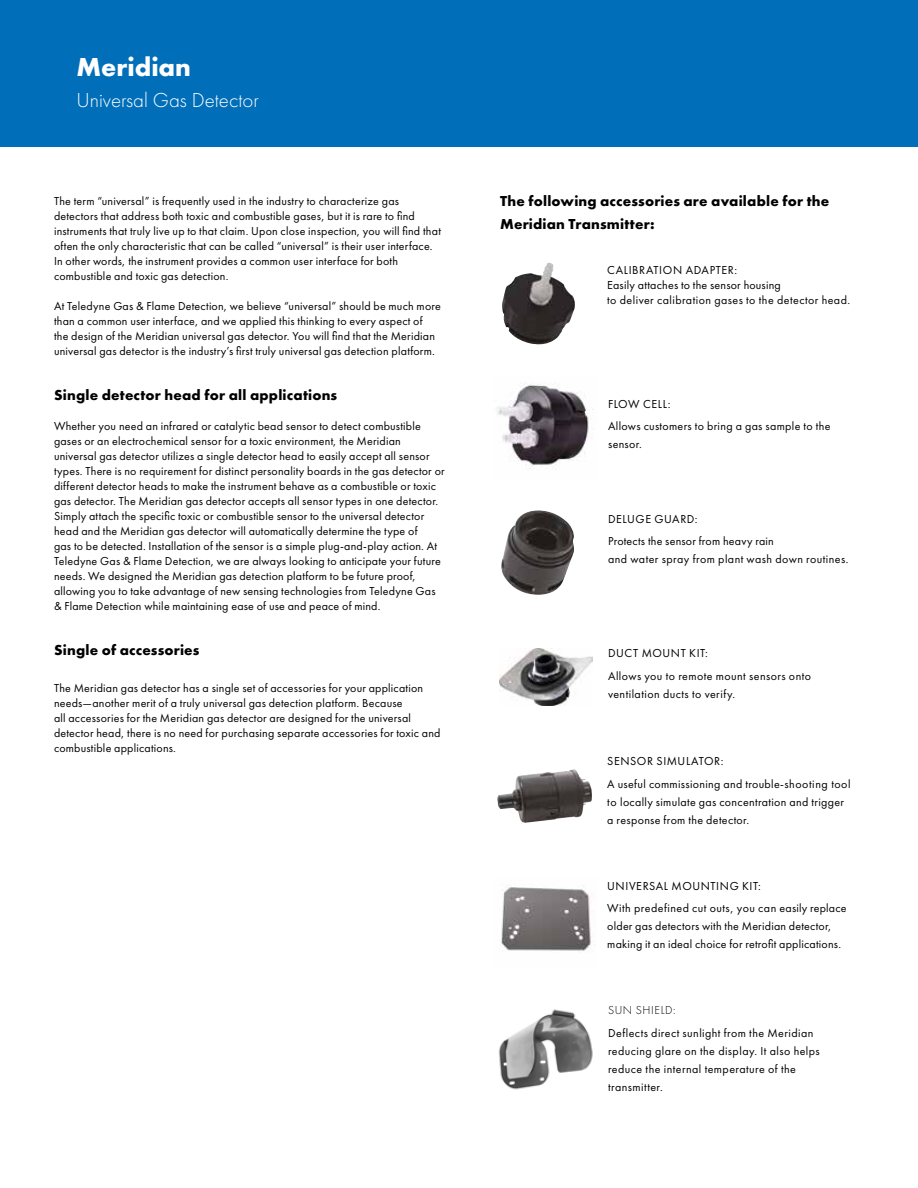
<style>
.page{position:relative;width:918px;height:1188px;background:#fff}
.page>*{position:absolute;margin:0;border:0;box-sizing:border-box;transform-origin:0 0}
.t1{font:700 27px "Futura PT";color:#fff}
.t2{font:300 21px "Futura PT";color:#fff}
.t3{font:700 15px/22.5px "Futura PT";letter-spacing:.015em;color:#000}
.t4{font:12px/15px "Futura PT";letter-spacing:.015em;color:#000}
.t5{font:12px/18px "Futura PT";letter-spacing:.035em;color:#000}
.t6{font:300 12px "Futura PT";letter-spacing:.05em;color:#000}
</style>
<div class="page">
<img style="left:502px;top:263px;width:73px;height:81px">
<img style="left:497px;top:384px;width:97px;height:86px">
<img style="left:501px;top:510px;width:73px;height:85px">
<img style="left:499px;top:649px;width:93px;height:57px">
<img style="left:501px;top:885px;width:94px;height:66px">
<img style="left:497px;top:769px;width:95px;height:54px">
<img style="left:498px;top:1009px;width:95px;height:81px">
<div style="left:0;top:0;width:918px;height:147px;background:#006eb8"></div>
<h1 class="t1" style="left:76px;top:49px;width:116px">Meridian</h1>
<h2 class="t2" style="left:76px;top:88px;width:184px">Universal Gas Detector</h2>
<p class="t4" style="left:54px;top:193px;width:388px">The term “universal” is frequently used in the industry to characterize gas detectors that address both toxic and combustible gases, but it is rare to find instruments that truly live up to that claim. Upon close inspection, you will find that often the only characteristic that can be called “universal” is their user interface.<br>In other words, the instrument provides a common user interface for both combustible and toxic gas detection.</p>
<p class="t4" style="left:54px;top:298px;width:388px">At Teledyne Gas &amp; Flame Detection, we believe “universal” should be much more than a common user interface, and we applied this thinking to every aspect of<br>the design of the Meridian universal gas detector. You will find that the Meridian universal gas detector is the industry’s first truly universal gas detection platform.</p>
<p class="t3" style="left:54px;top:383px;width:285px">Single detector head for all applications</p>
<p class="t4" style="left:54px;top:418px;width:392px">Whether you need an infrared or catalytic bead sensor to detect combustible gases or an electrochemical sensor for a toxic environment, the Meridian universal gas detector utilizes a single detector head to easily accept all sensor types. There is no requirement for distinct personality boards in the gas detector or different detector heads to make the instrument behave as a combustible or toxic gas detector. The Meridian gas detector accepts all sensor types in one detector.<br>Simply attach the specific toxic or combustible sensor to the universal detector head and the Meridian gas detector will automatically determine the type of<br>gas to be detected. Installation of the sensor is a simple plug-and-play action. At Teledyne Gas &amp; Flame Detection, we are always looking to anticipate your future needs. We designed the Meridian gas detection platform to be future proof, allowing you to take advantage of new sensing technologies from Teledyne Gas &amp; Flame Detection while maintaining ease of use and peace of mind.</p>
<p class="t3" style="left:54px;top:638px;width:147px">Single of accessories</p>
<p class="t4" style="left:54px;top:681px;width:388px">The Meridian gas detector has a single set of accessories for your application needs—another merit of a truly universal gas detection platform. Because<br>all accessories for the Meridian gas detector are designed for the universal detector head, there is no need for purchasing separate accessories for toxic and combustible applications.</p>
<p class="t3" style="left:500px;top:190px;width:331px">The following accessories are available for the<br>Meridian Transmitter:</p>
<p class="t5" style="left:607px;top:263px;width:244px;line-height:15px">CALIBRATION ADAPTER:<br>Easily attaches to the sensor housing<br>to deliver calibration gases to the detector head.</p>
<p class="t4" style="left:608px;top:393px;width:224px;line-height:22.5px">FLOW CELL:<br>Allows customers to bring a gas sample to the</p>
<p class="t4" style="left:608px;top:437px;width:35px">sensor.</p>
<p class="t4" style="left:608px;top:508px;width:167px;line-height:22.5px">DELUGE GUARD:<br>Protects the sensor from heavy rain</p>
<p class="t5" style="left:608px;top:550px;width:242px">and water spray from plant wash down routines.</p>
<p class="t5" style="left:608px;top:642px;width:205px;line-height:22.5px">DUCT MOUNT KIT:<br>Allows you to remote mount sensors onto</p>
<p class="t5" style="left:608px;top:685px;width:129px">ventilation ducts to verify.</p>
<p class="t4" style="left:607px;top:750px;width:245px;line-height:22.5px">SENSOR SIMULATOR:<br>A useful commissioning and trouble-shooting tool</p>
<p class="t4" style="left:607px;top:793px;width:238px;line-height:18px">to locally simulate gas concentration and trigger a response from the detector.</p>
<p class="t5" style="left:607px;top:874px;width:241px;line-height:22.5px">UNIVERSAL MOUNTING KIT:<br>With predefined cut outs, you can easily replace</p>
<p class="t4" style="left:607px;top:917px;width:235px;line-height:18px">older gas detectors with the Meridian detector, making it an ideal choice for retrofit applications.</p>
<p class="t6" style="left:608px;top:1003px;width:69px">SUN SHIELD:</p>
<p class="t5" style="left:608px;top:1024px;width:213px">Deflects direct sunlight from the Meridian reducing glare on the display. It also helps reduce the internal temperature of the transmitter.</p>
</div>
